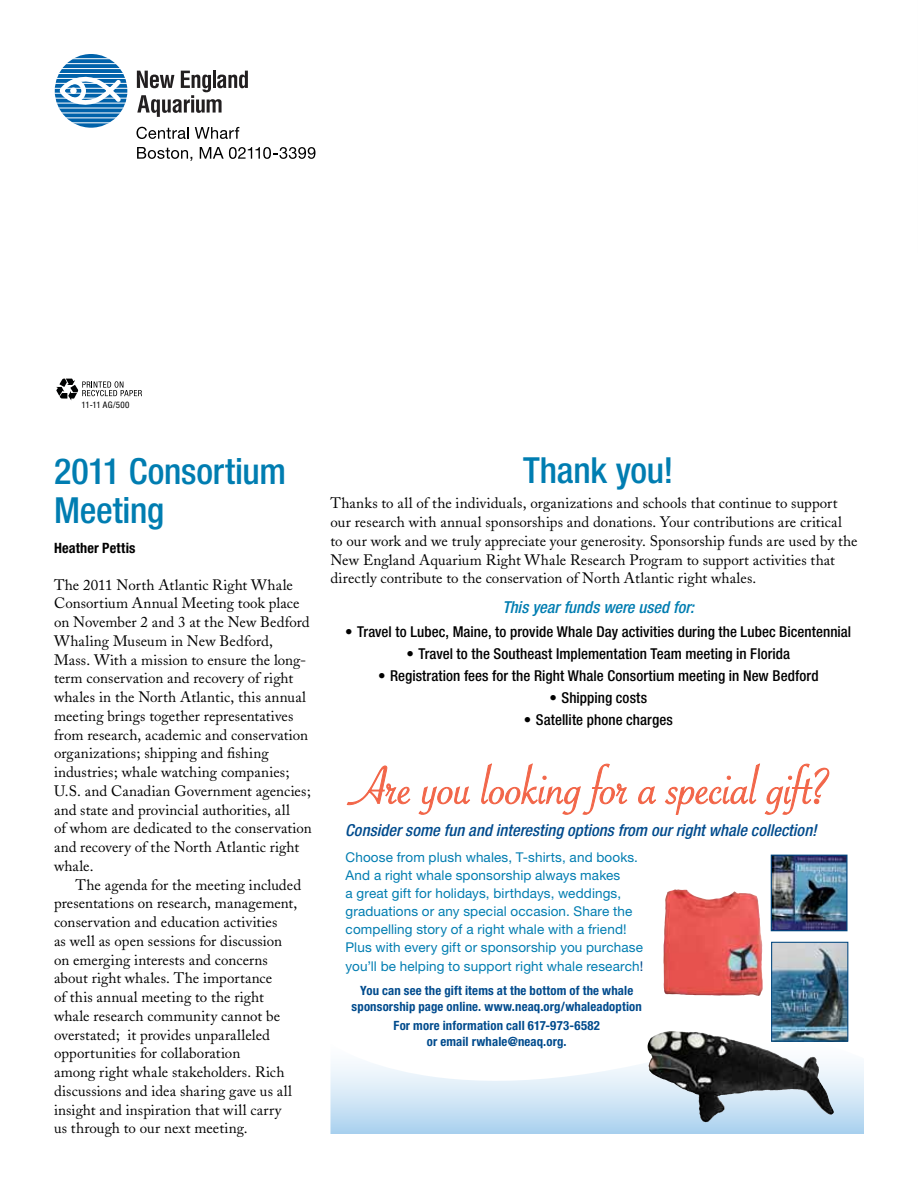
<style>
.page{position:relative;width:918px;height:1188px;background:#fff}
.page>*{position:absolute;margin:0;border:0;box-sizing:border-box;transform-origin:0 0}
.t1{font:57px "Savoye Let Plain";letter-spacing:-.005em;color:#f26649}
.t2{font:500 condensed 36px/39px "Helvetica Neue LT Std";letter-spacing:-.005em;color:#007db1}
.t3{font:italic 500 condensed 16.5px "Helvetica Neue LT Std";color:#004b8d}
.t4{font:italic 500 condensed 16.5px "Helvetica Neue LT Std";letter-spacing:.005em;color:#007db1}
.t5{font:15px/18.8px "Adobe Caslon";letter-spacing:.005em;color:#000}
.t6{font:500 condensed 15px "Helvetica Neue LT Std";letter-spacing:.005em;color:#000}
.t7{font:700 condensed 14.25px "Helvetica Neue LT Std";letter-spacing:.01em;color:#000}
.t8{font:13.5px/18.1px "Helvetica Neue LT Std";letter-spacing:.01em;color:#007db1}
.t9{font:700 condensed 12.75px/15.8px "Helvetica Neue LT Std";letter-spacing:.015em;color:#004b8d;text-align:center}
.t10{font:condensed 9px "Helvetica Neue LT Std";letter-spacing:.025em;color:#000}
.s1{color:#004b8d}
</style>
<div class="page">
<svg style="left:55px;top:54px;width:72px;height:74px"></svg>
<hr style="left:56px;top:103px;width:70px;height:1px;background:#fff">
<hr style="left:55px;top:98px;width:72px;height:1px;background:#fff">
<hr style="left:55px;top:93px;width:73px;height:1px;background:#fff">
<hr style="left:55px;top:88px;width:73px;height:1px;background:#fff">
<hr style="left:55px;top:83px;width:72px;height:1px;background:#fff">
<hr style="left:57px;top:78px;width:69px;height:1px;background:#fff">
<hr style="left:59px;top:73px;width:64px;height:1px;background:#fff">
<hr style="left:62px;top:68px;width:59px;height:1px;background:#fff">
<hr style="left:66px;top:63px;width:50px;height:1px;background:#fff">
<hr style="left:72px;top:58px;width:38px;height:1px;background:#fff">
<hr style="left:72px;top:122px;width:38px;height:1px;background:#fff">
<hr style="left:66px;top:117px;width:50px;height:1px;background:#fff">
<svg style="left:57px;top:74px;width:66px;height:40px"></svg>
<svg style="left:137px;top:71px;width:111px;height:46px"></svg>
<svg style="left:136px;top:127px;width:53px;height:12px"></svg>
<svg style="left:195px;top:127px;width:44px;height:12px"></svg>
<svg style="left:137px;top:147px;width:55px;height:14px"></svg>
<svg style="left:200px;top:147px;width:115px;height:12px"></svg>
<svg style="left:56px;top:379px;width:86px;height:21px"></svg>
<svg style="left:347px;top:766px;width:63px;height:39px"></svg>
<svg style="left:419px;top:787px;width:51px;height:28px"></svg>
<svg style="left:481px;top:764px;width:146px;height:51px"></svg>
<svg style="left:638px;top:786px;width:18px;height:18px"></svg>
<svg style="left:665px;top:764px;width:164px;height:51px"></svg>
<img style="left:663px;top:889px;width:100px;height:107px">
<img style="left:773px;top:944px;width:73px;height:92px">
<div style="left:771px;top:942px;width:77px;height:100px;border:1px solid #00467f"></div>
<img style="left:773px;top:857px;width:73px;height:72px">
<div style="left:771px;top:855px;width:77px;height:76px;border:1px solid #00467f"></div>
<svg style="left:330px;top:1036px;width:534px;height:98px"></svg>
<img style="left:647px;top:1031px;width:43px;height:61px">
<p class="t10" style="left:82px;top:400px;width:49px">11-11 AG/500</p>
<h2 class="t2" style="left:54px;top:451px;width:234px">2011 Consortium<br>Meeting</h2>
<p class="t7" style="left:54px;top:539px;width:83px">Heather Pettis</p>
<p class="t5" style="left:54px;top:575px;width:259px">The 2011 North Atlantic Right Whale Consortium Annual Meeting took place on November 2 and 3 at the New Bedford Whaling Museum in New Bedford, Mass. With a mission to ensure the long&shy;term conservation and recovery of right whales in the North Atlantic, this annual meeting brings together representatives from research, academic and conservation organizations; shipping and fishing industries; whale watching companies; U.S. and Canadian Government agencies; and state and provincial authorities, all<br>of whom are dedicated to the conservation and recovery of the North Atlantic right whale.</p>
<p class="t5" style="left:54px;top:875px;width:249px;text-indent:22px">The agenda for the meeting included presentations on research, management, conservation and education activities<br>as well as open sessions for discussion on emerging interests and concerns about right whales. The importance<br>of this annual meeting to the right whale research community cannot be overstated; it provides unparalleled opportunities for collaboration<br>among right whale stakeholders. Rich discussions and idea sharing gave us all insight and inspiration that will carry<br>us through to our next meeting.</p>
<h2 class="t2" style="left:523px;top:450px;width:152px">Thank you!</h2>
<p class="t5" style="left:330px;top:494px;width:529px">Thanks to all of the individuals, organizations and schools that continue to support our research with annual sponsorships and donations. Your contributions are critical to our work and we truly appreciate your generosity. Sponsorship funds are used by the New England Aquarium Right Whale Research Program to support activities that directly contribute to the conservation of North Atlantic right whales.</p>
<p class="t4" style="left:503px;top:597px;width:193px">This year funds were used for:</p>
<p class="t6" style="left:345px;top:623px;width:507px">• Travel to Lubec, Maine, to provide Whale Day activities during the Lubec Bicentennial</p>
<p class="t6" style="left:406px;top:645px;width:385px">• Travel to the Southeast Implementation Team meeting in Florida</p>
<p class="t6" style="left:378px;top:667px;width:442px">• Registration fees for the Right Whale Consortium meeting in New Bedford</p>
<p class="t6" style="left:550px;top:688px;width:99px">• Shipping costs</p>
<p class="t6" style="left:524px;top:710px;width:151px">• Satellite phone charges</p>
<h1 class="t1" style="left:350px;top:748px;width:482px">Are you looking for a special gift?</h1>
<p class="t8" style="left:346px;top:848px;width:299px">Choose from plush whales, T-shirts, and books.<br>And a right whale sponsorship always makes<br>a great gift for holidays, birthdays, weddings, graduations or any special occasion. Share the compelling story of a right whale with a friend!<br>Plus with every gift or sponsorship you purchase you’ll be helping to support right whale research<span class="s1">!</span></p>
<p class="t9" style="left:352px;top:983px;width:292px">You can see the gift items at the bottom of the whale sponsorship page online. www.neaq.org/whaleadoption</p>
<p class="t9" style="left:394px;top:1018px;width:208px">For more information call 617-973-6582 or email rwhale@neaq.org.</p>
<p class="t3" style="left:345px;top:820px;width:473px">Consider some fun and interesting options from our right whale collection!</p>
</div>
